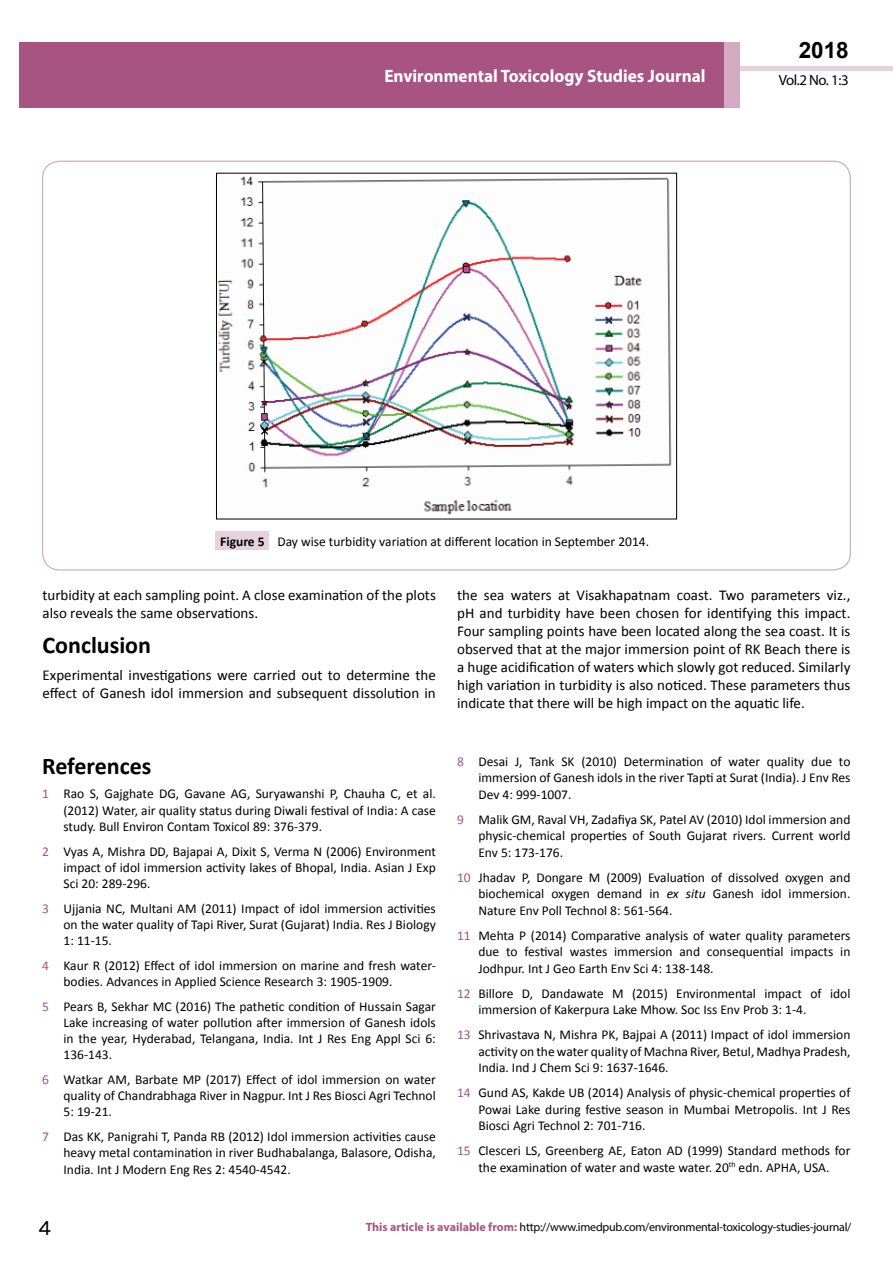
<style>
.page{position:relative;width:893px;height:1263px;background:#fff}
.page>*{position:absolute;margin:0;border:0;box-sizing:border-box;transform-origin:0 0}
.t1{font:25.5px "Tunga";color:#000}
.t2{font:700 24px "Calibri";color:#000}
.t3{font:700 22.5px "Arial";color:#000}
.t4{font:700 18px "Myriad Pro";color:#fff;scale:.96 1}
.t5{font:15px/18px "Calibri";color:#000}
.t6{font:14.85px "Myriad Pro";color:#000}
.t7{font:13.5px/16.2px "Calibri";color:#000;text-align:justify}
.t8{font:12px "Myriad Pro";letter-spacing:-.02em;color:#000}
.s1{font-weight:700}
.s2{color:#a75483}
.s3{font-style:italic}
.s4{font-weight:700;color:#a75483}
</style>
<div class="page">
<div style="left:722px;top:66px;width:171px;height:5px;background:#e6d1dd"></div>
<div style="left:19px;top:42px;width:706px;height:66px;background:#a75483"></div>
<div style="left:725px;top:43px;width:15px;height:65px;background:#d2aac1"></div>
<div style="left:216px;top:531px;width:53px;height:19px;background:#e6d1dd"></div>
<img style="left:218px;top:176px;width:454px;height:339px">
<div style="left:216px;top:173px;width:461px;height:346px;border:1px solid #000"></div>
<h3 class="t4" style="left:384px;top:64px;width:336px">Environmental Toxicology Studies Journal</h3>
<h3 class="t3" style="left:799px;top:35px;width:52px">2018</h3>
<p class="t6" style="left:779px;top:71px;width:71px">Vol.2 No. 1:3</p>
<p class="t7" style="left:220px;top:533px;width:430px"><span class="s1">Figure 5</span> Day wise turbidity variation at different location in September 2014.</p>
<p class="t5" style="left:43px;top:586px;width:395px">turbidity at each sampling point. A close examination of the plots also reveals the same observations.</p>
<h2 class="t2" style="left:43px;top:630px;width:110px">Conclusion</h2>
<p class="t5" style="left:43px;top:666px;width:395px">Experimental investigations were carried out to determine the effect of Ganesh idol immersion and subsequent dissolution in</p>
<h2 class="t2" style="left:42px;top:750px;width:111px">References</h2>
<p class="t7" style="left:64px;top:786px;width:374px;text-indent:-21px"><span class="s2">1</span> Rao S, Gajghate DG, Gavane AG, Suryawanshi P, Chauha C, et al. (2012) Water, air quality status during Diwali festival of India: A case study. Bull Environ Contam Toxicol 89: 376-379.</p>
<p class="t7" style="left:64px;top:843px;width:374px;text-indent:-21px"><span class="s2">2</span> Vyas A, Mishra DD, Bajapai A, Dixit S, Verma N (2006) Environment impact of idol immersion activity lakes of Bhopal, India. Asian J Exp Sci 20: 289-296.</p>
<p class="t7" style="left:64px;top:900px;width:374px;text-indent:-21px"><span class="s2">3</span> Ujjania NC, Multani AM (2011) Impact of idol immersion activities on the water quality of Tapi River, Surat (Gujarat) India. Res J Biology 1: 11-15.</p>
<p class="t7" style="left:64px;top:957px;width:374px;text-indent:-21px"><span class="s2">4</span> Kaur R (2012) Effect of idol immersion on marine and fresh water&shy;bodies. Advances in Applied Science Research 3: 1905-1909.</p>
<p class="t7" style="left:64px;top:998px;width:374px;text-indent:-21px"><span class="s2">5</span> Pears B, Sekhar MC (2016) The pathetic condition of Hussain Sagar Lake increasing of water pollution after immersion of Ganesh idols in the year, Hyderabad, Telangana, India. Int J Res Eng Appl Sci 6:<br>136-143.</p>
<p class="t7" style="left:64px;top:1071px;width:374px;text-indent:-21px"><span class="s2">6</span> Watkar AM, Barbate MP (2017) Effect of idol immersion on water quality of Chandrabhaga River in Nagpur. Int J Res Biosci Agri Technol 5: 19-21.</p>
<p class="t7" style="left:64px;top:1128px;width:374px;text-indent:-21px"><span class="s2">7</span> Das KK, Panigrahi T, Panda RB (2012) Idol immersion activities cause heavy metal contamination in river Budhabalanga, Balasore, Odisha, India. Int J Modern Eng Res 2: 4540-4542.</p>
<p class="t5" style="left:457px;top:586px;width:395px;text-align:justify">the sea waters at Visakhapatnam coast. Two parameters viz., pH and turbidity have been chosen for identifying this impact.<br>Four sampling points have been located along the sea coast. It is observed that at the major immersion point of RK Beach there is a huge acidification of waters which slowly got reduced. Similarly high variation in turbidity is also noticed. These parameters thus indicate that there will be high impact on the aquatic life.</p>
<p class="t7" style="left:478px;top:753px;width:374px;text-indent:-21px"><span class="s2">8</span> Desai J, Tank SK (2010) Determination of water quality due to immersion of Ganesh idols in the river Tapti at Surat (India). J Env Res Dev 4: 999-1007.</p>
<p class="t7" style="left:478px;top:811px;width:374px;text-indent:-21px"><span class="s2">9</span> Malik GM, Raval VH, Zadafiya SK, Patel AV (2010) Idol immersion and physic-chemical properties of South Gujarat rivers. Current world Env 5: 173-176.</p>
<p class="t7" style="left:478px;top:869px;width:374px;text-indent:-21px"><span class="s2">10</span> Jhadav P, Dongare M (2009) Evaluation of dissolved oxygen and biochemical oxygen demand in <span class="s3">ex situ</span> Ganesh idol immersion.<br>Nature Env Poll Technol 8: 561-564.</p>
<p class="t7" style="left:478px;top:927px;width:374px;text-indent:-21px"><span class="s2">11</span> Mehta P (2014) Comparative analysis of water quality parameters due to festival wastes immersion and consequential impacts in Jodhpur. Int J Geo Earth Env Sci 4: 138-148.</p>
<p class="t7" style="left:478px;top:985px;width:374px;text-indent:-21px"><span class="s2">12</span> Billore D, Dandawate M (2015) Environmental impact of idol immersion of Kakerpura Lake Mhow. Soc Iss Env Prob 3: 1-4.</p>
<p class="t7" style="left:478px;top:1027px;width:374px;text-indent:-21px"><span class="s2">13</span> Shrivastava N, Mishra PK, Bajpai A (2011) Impact of idol immersion activity on the water quality of Machna River, Betul, Madhya Pradesh, India. Ind J Chem Sci 9: 1637-1646.</p>
<p class="t7" style="left:478px;top:1085px;width:374px;text-indent:-21px"><span class="s2">14</span> Gund AS, Kakde UB (2014) Analysis of physic-chemical properties of Powai Lake during festive season in Mumbai Metropolis. Int J Res Biosci Agri Technol 2: 701-716.</p>
<p class="t7" style="left:457px;top:1143px;width:395px;text-align:center"><span class="s2">15</span> Clesceri LS, Greenberg AE, Eaton AD (1999) Standard methods for the examination of water and waste water. 20<sup>th</sup> edn. APHA, USA.</p>
<h1 class="t1" style="left:38px;top:1211px;width:15px">4</h1>
<p class="t8" style="left:366px;top:1219px;width:487px"><span class="s4">This article is available from:</span> http://www.imedpub.com/environmental-toxicology-studies-journal/</p>
</div>
